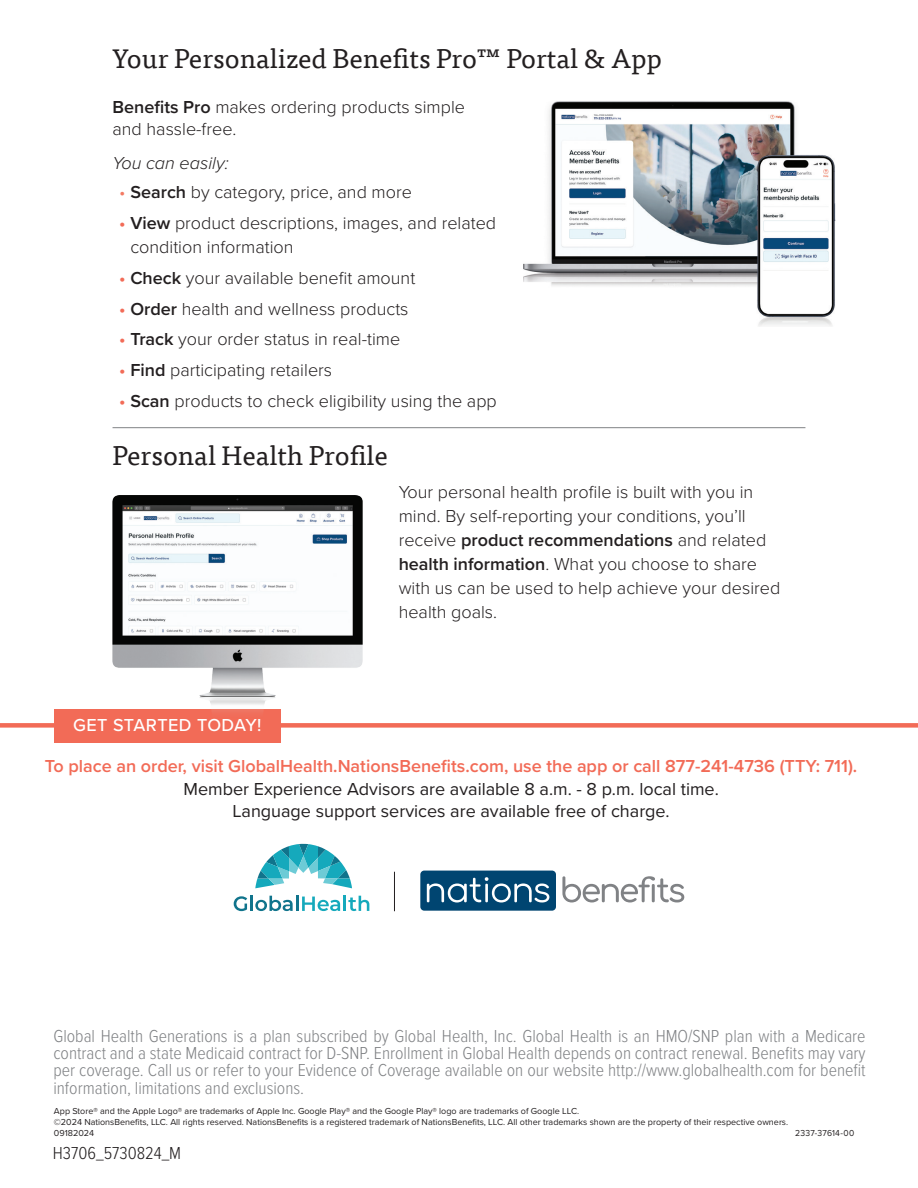
<style>
.page{position:relative;width:918px;height:1188px;background:#fff}
.page>*{position:absolute;margin:0;border:0;box-sizing:border-box;transform-origin:0 0}
.Section_-_Headings{font:27px "Tisa Pro";color:#231f20}
.t1{font:300 18px/17.2px "Proxima Nova Cond";color:#808285;text-align:justify}
.Section_-_Summary{font:300 18px/24px "Proxima Nova";color:#231f20}
.Section_-_List{font:300 18px/24px "Proxima Nova";color:#231f20}
.CTA_-_Copy{font:18px "Proxima Nova";color:#231f20}
.CTA_-_Copy-2{font:600 18px "Proxima Nova";color:#f26b57}
.Section_-_Heading_Boxed_Orange{font:500 18px "Proxima Nova";letter-spacing:.02em;color:#fff}
.t2{font:300 18px "Proxima Nova Cond";color:#231f20}
.Section_-_Summary-2{font:italic 300 18px "Proxima Nova";color:#231f20}
.copyright-legal{font:9px "Proxima Nova";color:#231f20}
.copyright-legal-2{font:9px "Proxima Nova";letter-spacing:.02em;color:#231f20;scale:.95 1}
.s1{font-weight:600}
.s2{color:#f37a63}
.s3{font-weight:600;color:#f26b57}
</style>
<div class="page">
<div style="left:0;top:723px;width:918px;height:5px;background:#f26b57"></div>
<div style="left:54px;top:709px;width:227px;height:33px;background:#f26b57"></div>
<hr style="left:113px;top:427px;width:692px;height:1px;background:#808285">
<img style="left:523px;top:101px;width:312px;height:225px">
<hr style="left:394px;top:872px;width:1px;height:39px;background:#231f20">
<svg style="left:255px;top:844px;width:97px;height:44px"></svg>
<svg style="left:234px;top:896px;width:13px;height:15px"></svg>
<hr style="left:250px;top:896px;width:3px;height:15px;background:#10748c">
<svg style="left:255px;top:896px;width:85px;height:15px"></svg>
<hr style="left:343px;top:896px;width:3px;height:15px;background:#15a9bc">
<svg style="left:348px;top:896px;width:21px;height:15px"></svg>
<svg style="left:562px;top:876px;width:122px;height:26px"></svg>
<div style="left:420px;top:871px;width:136px;height:40px;background:#004571;border-radius:4px"></div>
<svg style="left:427px;top:877px;width:122px;height:26px"></svg>
<img style="left:113px;top:496px;width:250px;height:215px">
<p class="Section_-_Headings" style="left:113px;top:38px;width:551px">Your Personalized Benefits Pro™ Portal &amp; App</p>
<p class="Section_-_Summary" style="left:113px;top:94px;width:354px;line-height:22.5px"><span class="s1">Benefits Pro</span> makes ordering products simple and hassle-free.</p>
<p class="Section_-_Summary-2" style="left:113px;top:149px;width:118px">You can easily:</p>
<p class="Section_-_List" style="left:119px;top:179px;width:294px"><span class="s2">•</span> <span class="s1">Search</span> by category, price, and more</p>
<p class="Section_-_List" style="left:130px;top:210px;width:367px;text-indent:-11px"><span class="s3">•</span> <span class="s1">View</span> product descriptions, images, and related condition information</p>
<p class="Section_-_List" style="left:119px;top:265px;width:298px"><span class="s3">•</span> <span class="s1">Check</span> your available benefit amount</p>
<p class="Section_-_List" style="left:119px;top:296px;width:291px"><span class="s3">•</span> <span class="s1">Order</span> health and wellness products</p>
<p class="Section_-_List" style="left:119px;top:326px;width:283px"><span class="s3">•</span> <span class="s1">Track</span> your order status in real-time</p>
<p class="Section_-_List" style="left:119px;top:357px;width:214px"><span class="s3">•</span> <span class="s1">Find</span> participating retailers</p>
<p class="Section_-_List" style="left:119px;top:388px;width:379px"><span class="s3">•</span> <span class="s1">Scan</span> products to check eligibility using the app</p>
<p class="Section_-_Headings" style="left:113px;top:436px;width:277px">Personal Health Profile</p>
<p class="Section_-_Summary" style="left:399px;top:479px;width:383px">Your personal health profile is built with you in mind. By self-reporting your conditions, you’ll receive <span class="s1">product recommendations</span> and related <span class="s1">health information</span>. What you choose to share with us can be used to help achieve your desired health goals.</p>
<p class="Section_-_Heading_Boxed_Orange" style="left:73px;top:712px;width:190px">GET STARTED TODAY!</p>
<p class="CTA_-_Copy-2" style="left:45px;top:753px;width:814px">To place an order, visit GlobalHealth.NationsBenefits.com, use the app or call 877-241-4736 (TTY: 711).</p>
<p class="CTA_-_Copy" style="left:184px;top:775px;width:537px">Member Experience Advisors are available 8 a.m. - 8 p.m. local time.</p>
<p class="CTA_-_Copy" style="left:233px;top:798px;width:439px">Language support services are available free of charge.</p>
<p class="t1" style="left:53px;top:1026px;width:814px">Global Health Generations is a plan subscribed by Global Health, Inc. Global Health is an HMO/SNP plan with a Medicare contract and a state Medicaid contract for D-SNP. Enrollment in Global Health depends on contract renewal. Benefits may vary per coverage. Call us or refer to your Evidence of Coverage available on our website http://www.globalhealth.com for benefit information, limitations and exclusions.</p>
<p class="copyright-legal" style="left:54px;top:1104px;width:527px">App Store® and the Apple Logo® are trademarks of Apple Inc. Google Play® and the Google Play® logo are trademarks of Google LLC.</p>
<p class="copyright-legal" style="left:54px;top:1115px;width:736px">©2024 NationsBenefits, LLC. All rights reserved. NationsBenefits is a registered trademark of NationsBenefits, LLC. All other trademarks shown are the property of their respective owners.</p>
<p class="copyright-legal" style="left:54px;top:1127px;width:42px">09182024</p>
<p class="copyright-legal-2" style="left:795px;top:1127px;width:64px">2337-37614-00</p>
<p class="t2" style="left:53px;top:1140px;width:130px">H3706_5730824_M</p>
</div>
